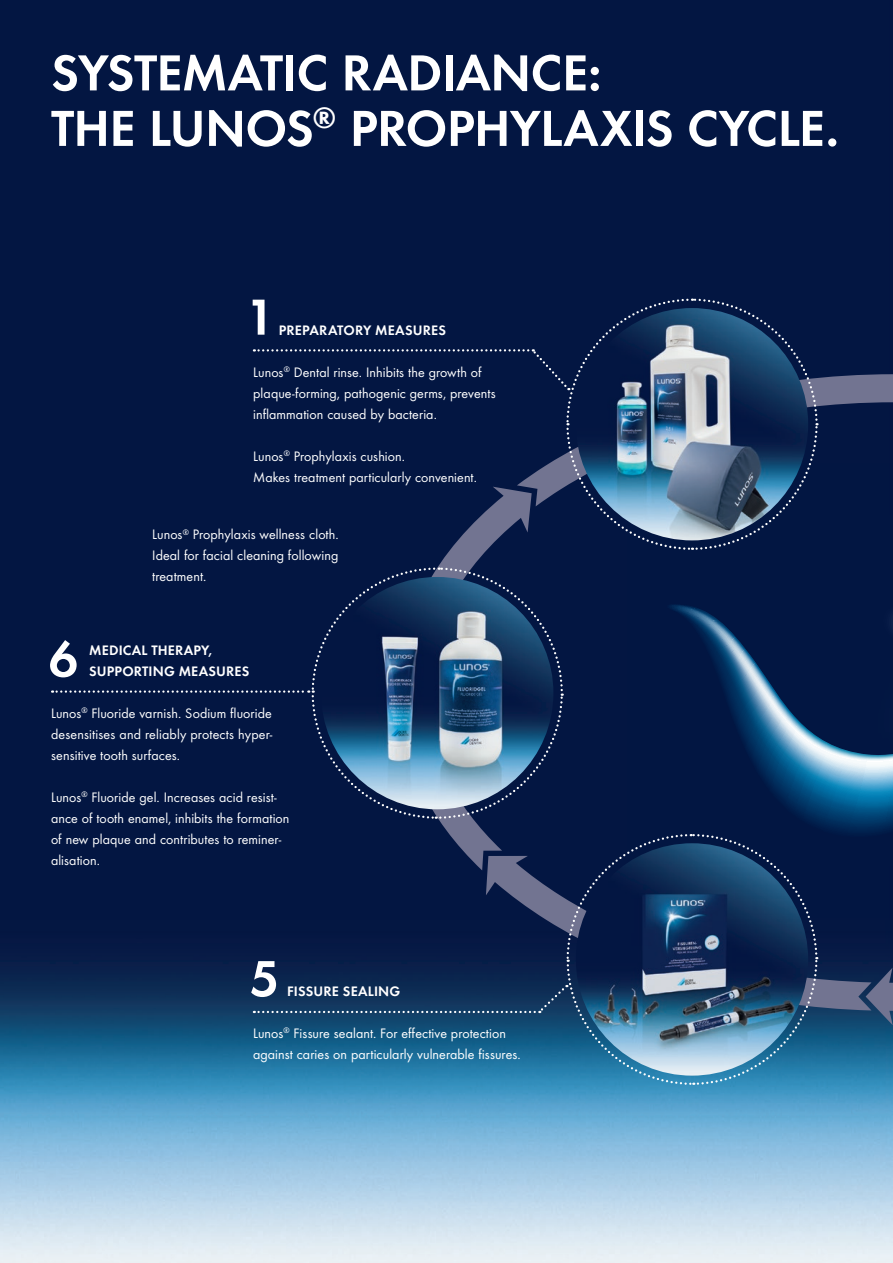
<style>
.page{position:relative;width:893px;height:1263px;background:#fff}
.page>*{position:absolute;margin:0;border:0;box-sizing:border-box;transform-origin:0 0}
.t1{font:52.5px/55.5px "Futura TOT Dem";letter-spacing:-.015em;color:#fff}
.t2{font:14.25px/21px "Futura TOT Boo";letter-spacing:.005em;color:#fff}
.t3{font:14.25px/21px "Futura TOT Dem";letter-spacing:.01em;color:#fff}
</style>
<div class="page">
<img style="left:0;top:0;width:893px;height:1263px">
<svg style="left:398px;top:360px;width:495px;height:665px;fill:#021642"></svg>
<svg style="left:253px;top:297px;width:566px;height:254px"></svg>
<svg style="left:251px;top:833px;width:568px;height:253px"></svg>
<svg style="left:50px;top:566px;width:514px;height:254px"></svg>
<h1 class="t1" style="left:51px;top:45px;width:789px">SYSTEMATIC RADIANCE:<br>THE LUNOS<sup>®</sup> PROPHYLAXIS CYCLE.</h1>
<p class="t3" style="left:279px;top:319px;width:169px">PREPARATORY MEASURES</p>
<p class="t2" style="left:253px;top:361px;width:244px">Lunos<sup>®</sup> Dental rinse. Inhibits the growth of plaque-forming, pathogenic germs, prevents inflammation caused by bacteria.</p>
<p class="t2" style="left:253px;top:445px;width:225px">Lunos<sup>®</sup> Prophylaxis cushion.<br>Makes treatment particularly convenient.</p>
<p class="t2" style="left:152px;top:524px;width:188px;text-align:justify">Lunos<sup>®</sup> Prophylaxis wellness cloth.<br>Ideal for facial cleaning following treatment.</p>
<p class="t3" style="left:89px;top:639px;width:162px">MEDICAL THERAPY,<br>SUPPORTING MEASURES</p>
<p class="t2" style="left:51px;top:702px;width:223px;text-align:justify">Lunos<sup>®</sup> Fluoride varnish. Sodium fluoride desensitises and reliably protects hyper&shy;sensitive tooth surfaces.</p>
<p class="t2" style="left:51px;top:786px;width:240px">Lunos<sup>®</sup> Fluoride gel. Increases acid resist&shy;ance of tooth enamel, inhibits the formation of new plaque and contributes to reminer&shy;alisation.</p>
<p class="t3" style="left:287px;top:981px;width:115px">FISSURE SEALING</p>
<p class="t2" style="left:253px;top:1023px;width:269px">Lunos<sup>®</sup> Fissure sealant. For effective protection against caries on particularly vulnerable fissures.</p>
</div>
